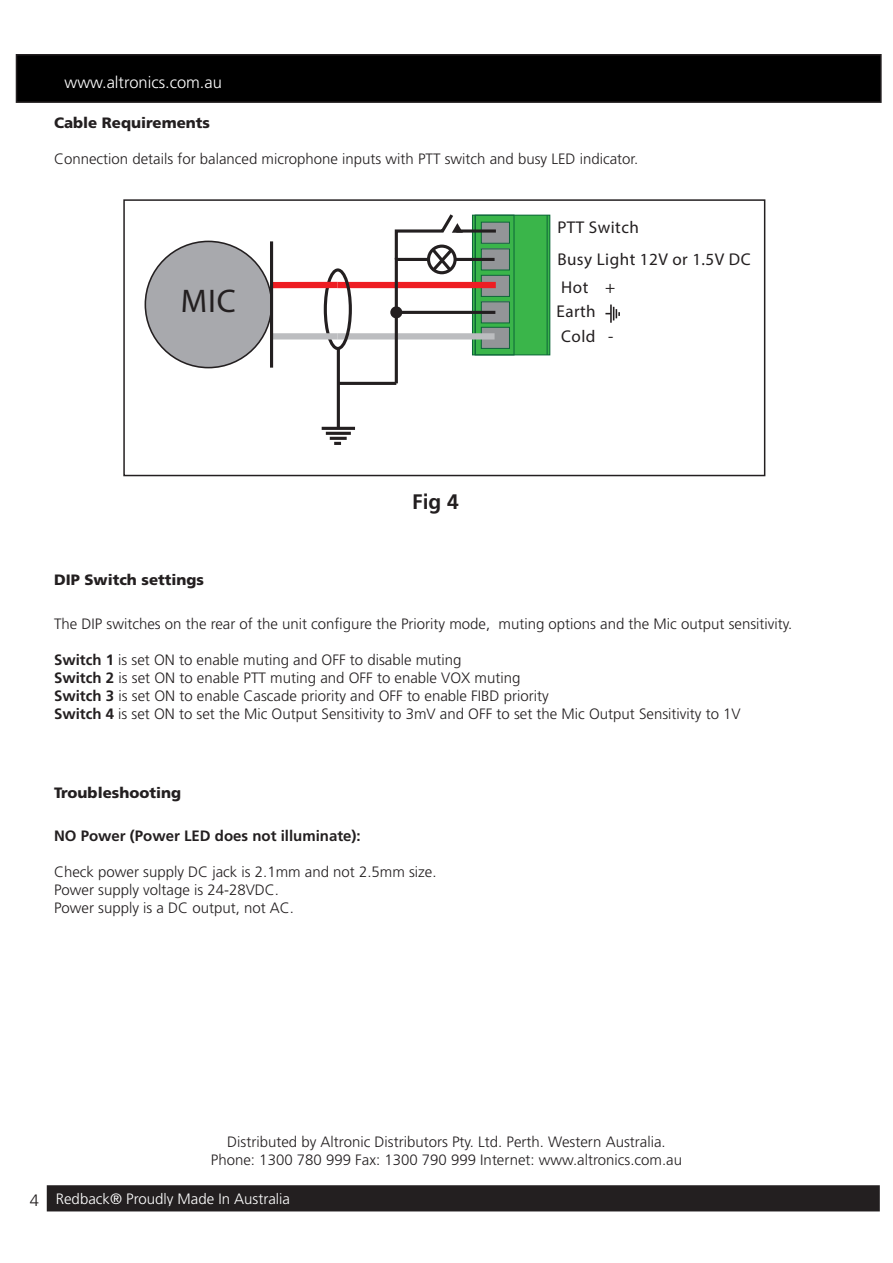
<style>
.page{position:relative;width:893px;height:1263px;background:#fff}
.page>*{position:absolute;margin:0;border:0;box-sizing:border-box;transform-origin:0 0}
.t1{font:700 32.85px "Frutiger Next LT";color:#231f20}
.t2{font:700 21px "Frutiger LT Std";color:#231f20}
.t3{font:700 17.1px/31.8px "Frutiger Next LT";letter-spacing:.025em;color:#231f20}
.t4{font:300 16.5px "Frutiger LT Std";color:#fff}
.t5{font:300 15px/18px "Frutiger LT Std";color:#231f20}
.t6{font:900 15px "Frutiger LT Std";color:#231f20}
.t7{font:700 15px "Frutiger LT Std";color:#231f20}
.t8{font:300 15px "Frutiger LT Std";color:#fff}
.s1{font-weight:700}
.s2{font-size:16.5px;color:#231f20}
</style>
<div class="page">
<div style="left:48px;top:1186px;width:831px;height:25px;background:#231f20"></div>
<div style="left:47px;top:1185px;width:833px;height:26px;border:2px solid #231f20"></div>
<div style="left:16px;top:55px;width:865px;height:47px;background:#000"></div>
<div style="left:16px;top:54px;width:866px;height:49px;border:2px solid #231f20"></div>
<div style="left:472px;top:215px;width:78px;height:140px;background:#3ab54a"></div>
<div style="left:472px;top:215px;width:78px;height:140px;border:1px solid #0c6638"></div>
<div style="left:481px;top:249px;width:28px;height:21px;background:#939598"></div>
<div style="left:481px;top:248px;width:29px;height:22px;border:1px solid #0c6638"></div>
<div style="left:481px;top:275px;width:28px;height:21px;background:#939598"></div>
<div style="left:481px;top:275px;width:29px;height:22px;border:1px solid #0c6638"></div>
<div style="left:481px;top:302px;width:28px;height:21px;background:#939598"></div>
<div style="left:481px;top:301px;width:29px;height:22px;border:1px solid #0c6638"></div>
<hr style="left:547px;top:215px;width:1px;height:140px;background:#0c6638">
<div style="left:475px;top:215px;width:39px;height:140px;border:1px solid #0c6638"></div>
<div style="left:481px;top:327px;width:28px;height:21px;background:#939598"></div>
<div style="left:481px;top:327px;width:29px;height:22px;border:1px solid #0c6638"></div>
<div style="left:481px;top:222px;width:28px;height:21px;background:#939598"></div>
<div style="left:481px;top:222px;width:29px;height:22px;border:1px solid #0c6638"></div>
<svg style="left:605px;top:305px;width:15px;height:18px"></svg>
<div style="left:145px;top:241px;width:127px;height:127px;background:#a8a9ad;border-radius:50%"></div>
<div style="left:338px;top:282px;width:158px;height:6px;background:#ee1d23"></div>
<div style="left:338px;top:333px;width:157px;height:6px;background:#bcbdc0"></div>
<div style="left:324px;top:268px;width:28px;height:82px;border:3px solid #231f20;border-radius:50%"></div>
<hr style="left:337px;top:348px;width:3px;height:80px;background:#231f20">
<svg style="left:334px;top:442px;width:7px;height:3px"></svg>
<hr style="left:330px;top:437px;width:17px;height:3px;background:#231f20">
<hr style="left:326px;top:432px;width:25px;height:3px;background:#231f20">
<hr style="left:322px;top:427px;width:33px;height:3px;background:#231f20">
<svg style="left:463px;top:229px;width:33px;height:4px"></svg>
<div style="left:390px;top:306px;width:12px;height:12px;border:3px solid #231f20;border-radius:50%"></div>
<hr style="left:455px;top:258px;width:40px;height:3px;background:#231f20">
<hr style="left:338px;top:382px;width:58px;height:3px;background:#231f20">
<svg style="left:393px;top:214px;width:70px;height:171px"></svg>
<hr style="left:396px;top:311px;width:99px;height:3px;background:#231f20">
<div style="left:272px;top:333px;width:66px;height:6px;background:#bcbdc0"></div>
<div style="left:272px;top:282px;width:66px;height:6px;background:#ee1d23"></div>
<hr style="left:270px;top:241px;width:3px;height:127px;background:#231f20">
<div style="left:123px;top:199px;width:642px;height:277px;border:2px solid #231f20"></div>
<p class="t4" style="left:65px;top:73px;width:159px">www.altronics.com.au</p>
<p class="t6" style="left:54px;top:114px;width:158px">Cable Requirements</p>
<p class="t5" style="left:54px;top:150px;width:586px">Connection details for balanced microphone inputs with PTT switch and busy LED indicator.</p>
<h1 class="t1" style="left:181px;top:281px;width:57px">MIC</h1>
<h2 class="t2" style="left:412px;top:489px;width:48px">Fig 4</h2>
<p class="t3" style="left:557px;top:211px;width:195px">PTT Switch<br>Busy Light 12V or 1.5V DC</p>
<p class="t3" style="left:561px;top:271px;width:56px">Hot +</p>
<p class="t3" style="left:561px;top:320px;width:54px">Cold -</p>
<p class="t3" style="left:557px;top:296px;width:41px">Earth</p>
<p class="t6" style="left:54px;top:571px;width:152px">DIP Switch settings</p>
<p class="t5" style="left:54px;top:615px;width:740px">The DIP switches on the rear of the unit configure the Priority mode, muting options and the Mic output sensitivity.</p>
<p class="t5" style="left:54px;top:651px;width:688px"><span class="s1">Switch 1</span> is set ON to enable muting and OFF to disable muting<br><span class="s1">Switch 2</span> is set ON to enable PTT muting and OFF to enable VOX muting<br><span class="s1">Switch 3</span> is set ON to enable Cascade priority and OFF to enable FIBD priority<br><span class="s1">Switch 4</span> is set ON to set the Mic Output Sensitivity to 3mV and OFF to set the Mic Output Sensitivity to 1V</p>
<p class="t6" style="left:54px;top:783px;width:129px">Troubleshooting</p>
<p class="t7" style="left:54px;top:827px;width:308px">NO Power (Power LED does not illuminate):</p>
<p class="t5" style="left:54px;top:863px;width:384px">Check power supply DC jack is 2.1mm and not 2.5mm size.<br>Power supply voltage is 24-28VDC.<br>Power supply is a DC output, not AC.</p>
<p class="t5" style="left:211px;top:1133px;width:473px;text-align:center">Distributed by Altronic Distributors Pty. Ltd. Perth. Western Australia.<br>Phone: 1300 780 999 Fax: 1300 790 999 Internet: www.altronics.com.au</p>
<p class="t8" style="left:30px;top:1190px;width:262px"><span class="s2">4</span> Redback® Proudly Made In Australia</p>
</div>
